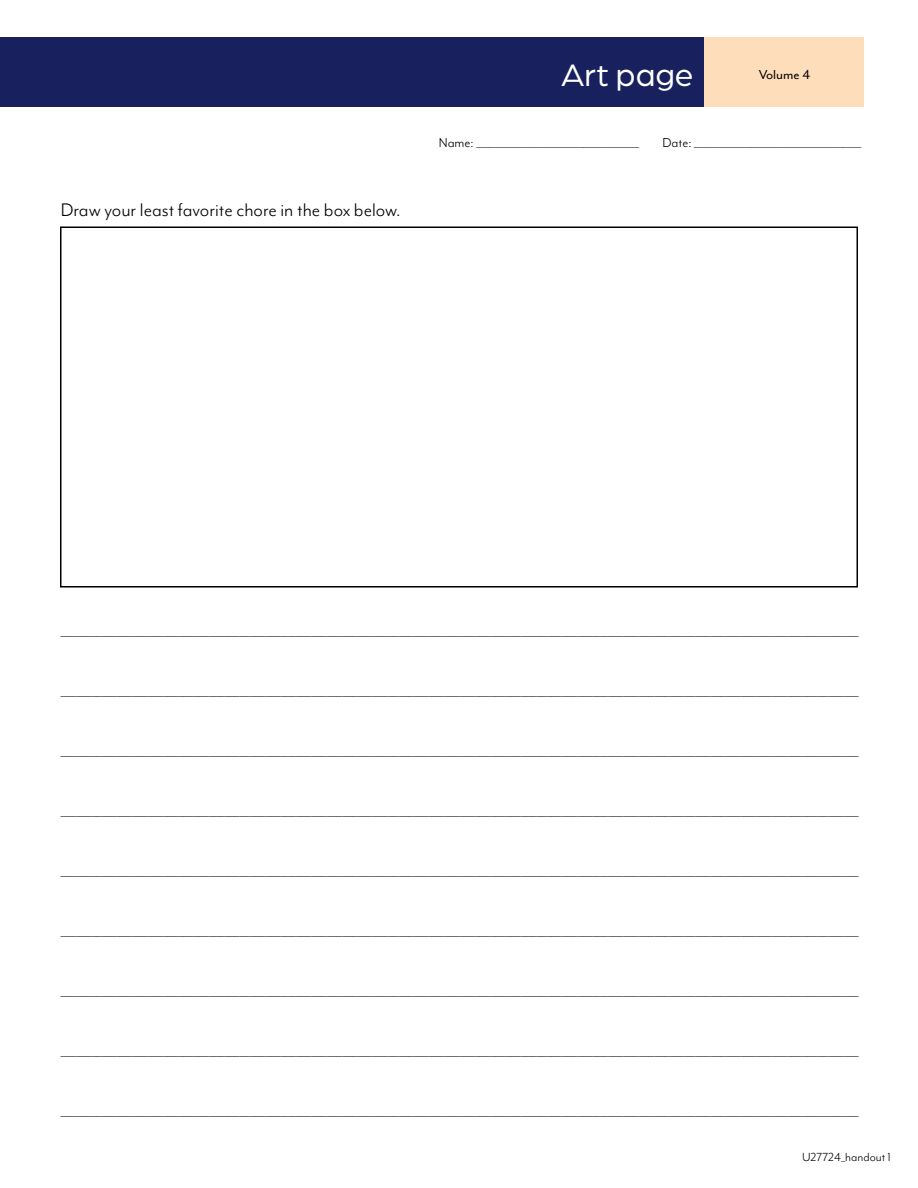
<style>
.page{position:relative;width:918px;height:1188px;background:#fff}
.page>*{position:absolute;margin:0;border:0;box-sizing:border-box;transform-origin:0 0}
.t1{font:33px "Arboria";color:#fff}
.t2{font:21px "Mr Eaves Mod OT";color:#000}
.t3{font:16.5px "Mr Eaves Mod OT";color:#000}
.t4{font:15px "Mr Eaves Mod OT";color:#000}
.t5{font:15px "Mr Eaves Mod OT";color:#000}
.t6{font:13.5px "Mr Eaves Mod OT";color:#000}
</style>
<div class="page">
<div style="left:60px;top:226px;width:798px;height:362px;border:2px solid #000"></div>
<div style="left:0;top:38px;width:705px;height:69px;background:#18205d"></div>
<div style="left:705px;top:38px;width:159px;height:69px;background:#feddbb"></div>
<h1 class="t1" style="left:561px;top:54px;width:134px">Art page</h1>
<p class="t5" style="left:759px;top:66px;width:53px">Volume 4</p>
<p class="t2" style="left:61px;top:199px;width:341px">Draw your least favorite chore in the box below.</p>
<p class="t4" style="left:439px;top:134px;width:202px">Name: ___________________________________</p>
<p class="t4" style="left:662px;top:134px;width:201px">Date: ____________________________________</p>
<p class="t3" style="left:61px;top:622px;width:799px">____________________________________________________________________________________________________________________________________________________________</p>
<p class="t3" style="left:61px;top:682px;width:799px">____________________________________________________________________________________________________________________________________________________________</p>
<p class="t3" style="left:61px;top:742px;width:799px">____________________________________________________________________________________________________________________________________________________________</p>
<p class="t3" style="left:61px;top:802px;width:799px">____________________________________________________________________________________________________________________________________________________________</p>
<p class="t3" style="left:61px;top:862px;width:799px">____________________________________________________________________________________________________________________________________________________________</p>
<p class="t3" style="left:61px;top:922px;width:799px">____________________________________________________________________________________________________________________________________________________________</p>
<p class="t3" style="left:61px;top:982px;width:799px">____________________________________________________________________________________________________________________________________________________________</p>
<p class="t3" style="left:61px;top:1042px;width:799px">____________________________________________________________________________________________________________________________________________________________</p>
<p class="t3" style="left:61px;top:1102px;width:799px">____________________________________________________________________________________________________________________________________________________________</p>
<p class="t6" style="left:802px;top:1150px;width:90px">U27724_handout 1</p>
</div>
